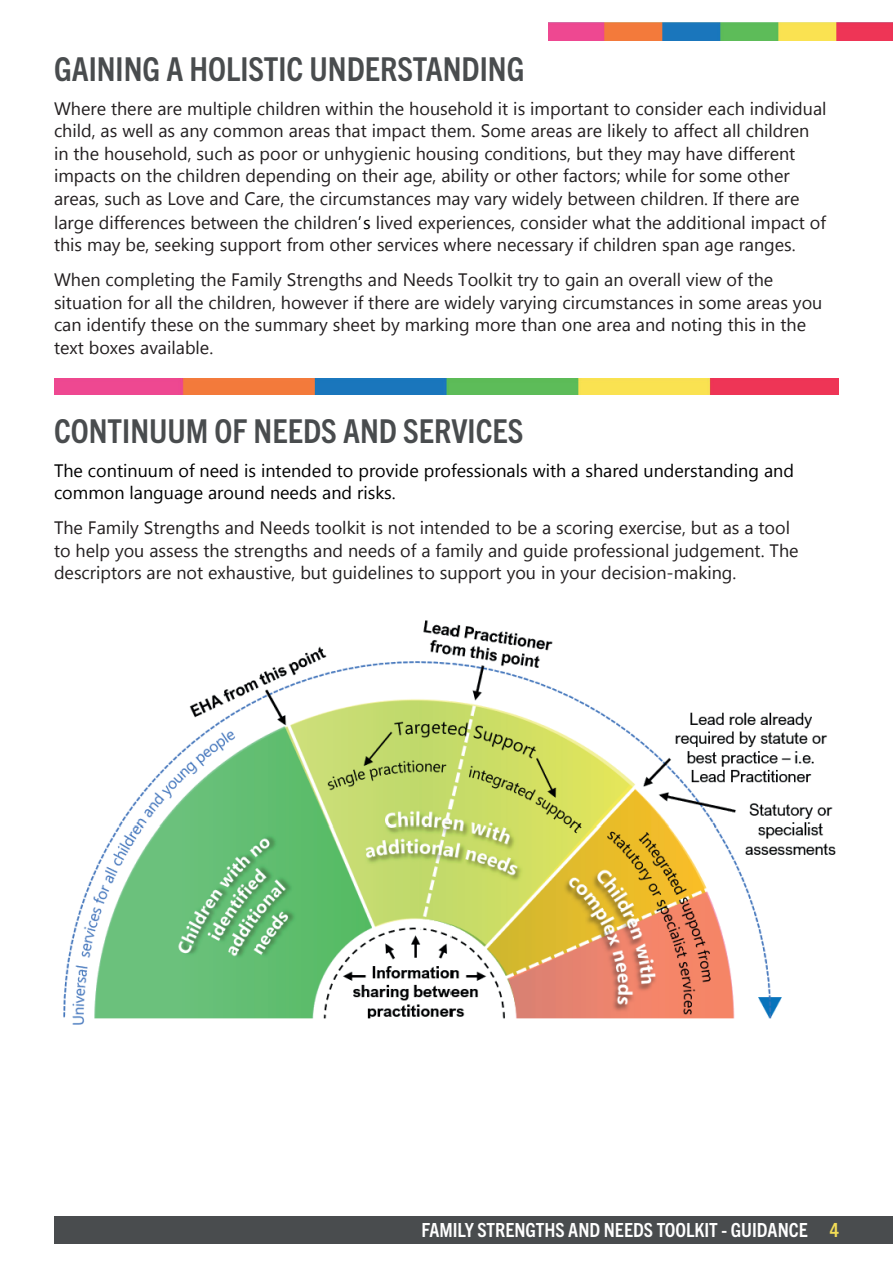
<style>
.page{position:relative;width:893px;height:1263px;background:#fff}
.page>*{position:absolute;margin:0;border:0;box-sizing:border-box;transform-origin:0 0}
.t1{font:700 condensed 33px "Trade Gothic Next LT Pro";color:#494c4e}
.t2{font:700 condensed 19.5px "Trade Gothic Next LT Pro";color:#fff}
.t3{font:18px/22.8px "Microsoft Tai Le";color:#231f20}
.t4{font:18px/22.5px "Microsoft Tai Le";color:#000}
.s1{color:#000}
.s2{color:#f3dd56}
</style>
<div class="page">
<div style="left:54px;top:1216px;width:839px;height:28px;background:#494c4e"></div>
<img style="left:548px;top:23px;width:345px;height:17px">
<img style="left:54px;top:378px;width:785px;height:16px">
<img style="left:63px;top:620px;width:773px;height:405px">
<h1 class="t1" style="left:54px;top:46px;width:472px">GAINING A HOLISTIC UNDERSTANDING</h1>
<p class="t3" style="left:54px;top:98px;width:774px">Where there are multiple children within the household it is important to consider each individual child, as well as any common areas that impact them. Some areas are likely to affect all children in the household, such as poor or unhygienic housing conditions, but they may have different impacts on the children depending on their age, ability or other factors; while for some other areas, such as Love and Care, the circumstances may vary widely between children. If there are large differences between the children<span class="s1">’s</span> lived experiences, consider what the additional impact of this may be, seeking support from other services where necessary if children span age ranges.</p>
<p class="t3" style="left:54px;top:270px;width:770px">When completing the Family Strengths and Needs Toolkit try to gain an overall view of the situation for all the children, however if there are widely varying circumstances in some areas you can identify these on the summary sheet by marking more than one area and noting this in the text boxes available.</p>
<h1 class="t1" style="left:54px;top:409px;width:471px">CONTINUUM OF NEEDS AND SERVICES</h1>
<p class="t4" style="left:54px;top:460px;width:741px">The continuum of need is intended to provide professionals with a shared understanding and common language around needs and risks.</p>
<p class="t3" style="left:54px;top:518px;width:746px">The Family Strengths and Needs toolkit is not intended to be a scoring exercise, but as a tool to help you assess the strengths and needs of a family and guide professional judgement. The descriptors are not exhaustive, but guidelines to support you in your decision-making.</p>
<p class="t2" style="left:422px;top:1217px;width:419px">FAMILY STRENGTHS AND NEEDS TOOLKIT - GUIDANCE <span class="s2">4</span></p>
</div>
